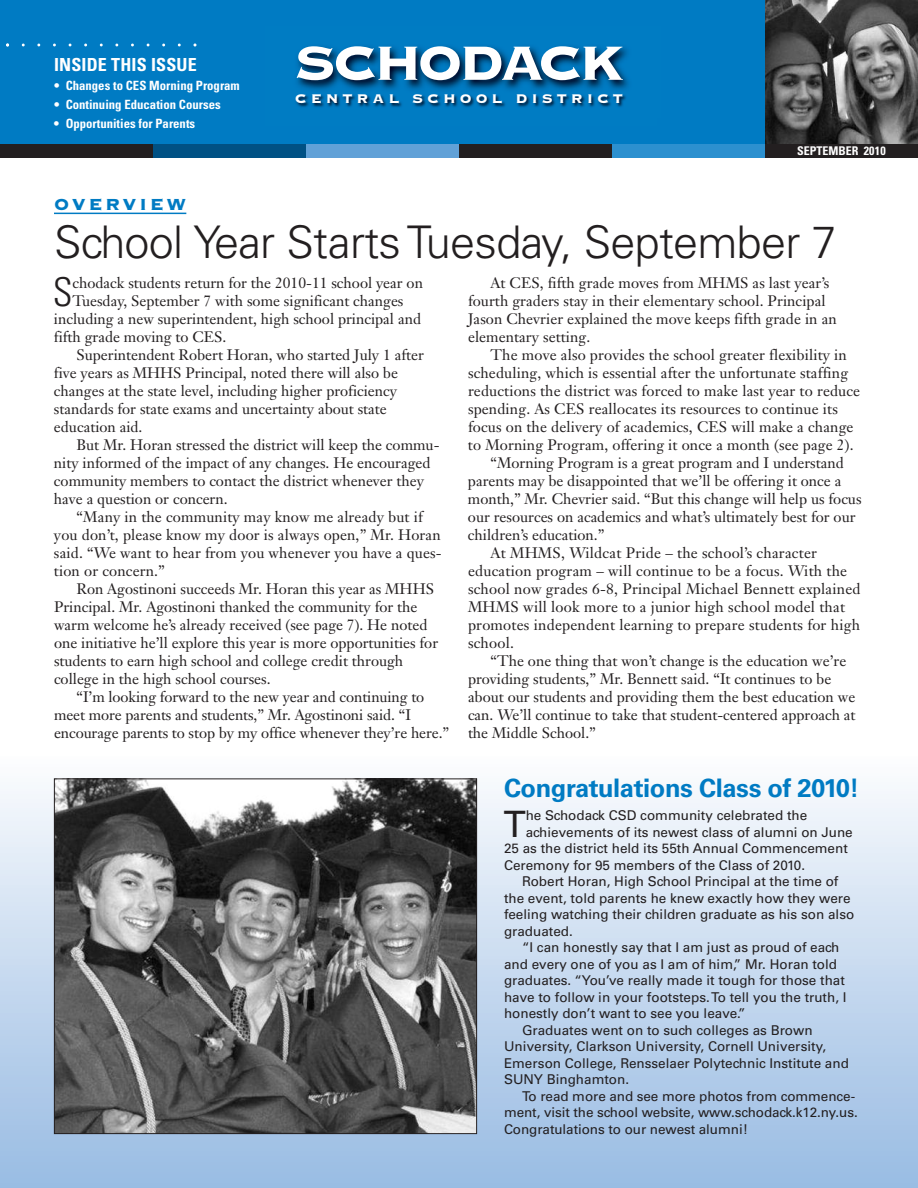
<style>
.page{position:relative;width:918px;height:1188px;background:#fff}
.page>*{position:absolute;margin:0;border:0;box-sizing:border-box;transform-origin:0 0}
.t1{font:63px "Copperplate Thirty Three BC";letter-spacing:-.07em;color:#fff}
.t2{font:300 45px "Univers";letter-spacing:-.015em;color:#231f20}
.t3{font:300 condensed 39.75px "Univers";color:#231f20}
.t4{font:36.3px "Univers";color:#231f20}
.t5{font:700 25.5px "Univers";letter-spacing:-.015em;color:#007bc3}
.t6{font:21px "Copperplate Thirty Three BC";letter-spacing:.125em;color:#007bc3}
.t7{font:700 condensed 18px "Univers";letter-spacing:.01em;color:#fff}
.t8{font:16.5px "Copperplate Thirty Three BC";letter-spacing:.24em;color:#fff}
.t9{font:15px/18px "Janson Text";color:#231f20}
.t10{font:13.5px "Univers";color:#231f20}
.t11{font:700 condensed 12.75px "Univers";color:#fff}
.t12{font:700 condensed 12px "Univers";color:#fff}
</style>
<div class="page">
<div style="left:0;top:756px;width:918px;height:432px;background:linear-gradient(to bottom,#fbfcfe,#97bae2)"></div>
<div style="left:0;top:0;width:918px;height:144px;background:#007bc3"></div>
<img style="left:765px;top:0;width:153px;height:144px">
<img style="left:297px;top:46px;width:332px;height:39px">
<img style="left:296px;top:85px;width:332px;height:22px">
<div style="left:306px;top:144px;width:153px;height:14px;background:#61a1d7"></div>
<div style="left:153px;top:144px;width:153px;height:14px;background:#005184"></div>
<div style="left:459px;top:144px;width:153px;height:14px;background:#231f20"></div>
<div style="left:612px;top:144px;width:153px;height:14px;background:#2c90cf"></div>
<div style="left:0;top:144px;width:153px;height:14px;background:#231f20"></div>
<div style="left:765px;top:144px;width:153px;height:14px;background:#231f20"></div>
<hr style="left:54px;top:213px;width:132px;height:1px;background:#007bc3">
<svg style="left:6px;top:44px;width:190px;height:2px"></svg>
<img style="left:56px;top:780px;width:419px;height:352px">
<div style="left:54px;top:778px;width:423px;height:356px;border:1px solid #231f20"></div>
<p class="t7" style="left:54px;top:59px;width:144px">INSIDE THIS ISSUE</p>
<p class="t11" style="left:54px;top:81px;width:187px">• Changes to CES Morning Program</p>
<p class="t11" style="left:54px;top:100px;width:168px">• Continuing Education Courses</p>
<p class="t11" style="left:54px;top:119px;width:143px">• Opportunities for Parents</p>
<h1 class="t1" style="left:294px;top:21px;width:331px">SCHODACK</h1>
<p class="t8" style="left:295px;top:87px;width:330px">CENTRAL SCHOOL DISTRICT</p>
<p class="t12" style="left:797px;top:146px;width:90px">SEPTEMBER 2010</p>
<h3 class="t6" style="left:54px;top:190px;width:134px">OVERVIEW</h3>
<h2 class="t2" style="left:54px;top:225px;width:784px">School Year StartsTuesday, September 7</h2>
<h3 class="t3" style="left:53px;top:277px;width:21px">S</h3>
<p class="t9" style="left:73px;top:275px;width:352px">chodack students return for the 2010-11 school year on</p>
<p class="t9" style="left:73px;top:293px;width:332px">Tuesday, September 7 with some significant changes</p>
<p class="t9" style="left:54px;top:311px;width:369px">including a new superintendent, high school principal and</p>
<p class="t9" style="left:54px;top:329px;width:174px">fifth grade moving to CES.</p>
<p class="t9" style="left:76px;top:347px;width:349px">Superintendent Robert Horan, who started July 1 after</p>
<p class="t9" style="left:54px;top:365px;width:345px">five years as MHHS Principal, noted there will also be</p>
<p class="t9" style="left:54px;top:383px;width:345px">changes at the state level, including higher proficiency</p>
<p class="t9" style="left:54px;top:401px;width:334px">standards for state exams and uncertainty about state</p>
<p class="t9" style="left:54px;top:419px;width:90px">education aid.</p>
<p class="t9" style="left:76px;top:437px;width:365px">But Mr. Horan stressed the district will keep the commu-</p>
<p class="t9" style="left:54px;top:455px;width:378px">nity informed of the impact of any changes. He encouraged</p>
<p class="t9" style="left:54px;top:473px;width:371px">community members to contact the district whenever they</p>
<p class="t9" style="left:54px;top:491px;width:175px">have a question or concern.</p>
<p class="t9" style="left:76px;top:509px;width:348px">“Many in the community may know me already but if</p>
<p class="t9" style="left:54px;top:527px;width:388px">you don’t, please know my door is always open,” Mr. Horan</p>
<p class="t9" style="left:54px;top:545px;width:389px">said. “We want to hear from you whenever you have a ques-</p>
<p class="t9" style="left:54px;top:563px;width:112px">tion or concern.”</p>
<p class="t9" style="left:76px;top:581px;width:359px">Ron Agostinoni succeeds Mr. Horan this year as MHHS</p>
<p class="t9" style="left:54px;top:599px;width:365px">Principal. Mr. Agostinoni thanked the community for the</p>
<p class="t9" style="left:54px;top:617px;width:375px">warm welcome he’s already received (see page 7). He noted</p>
<p class="t9" style="left:54px;top:635px;width:386px">one initiative he’ll explore this year is more opportunities for</p>
<p class="t9" style="left:54px;top:653px;width:351px">students to earn high school and college credit through</p>
<p class="t9" style="left:54px;top:671px;width:218px">college in the high school courses.</p>
<p class="t9" style="left:77px;top:689px;width:349px">“I’m looking forward to the new year and continuing to</p>
<p class="t9" style="left:54px;top:707px;width:358px">meet more parents and students,” Mr. Agostinoni said. “I</p>
<p class="t9" style="left:54px;top:725px;width:397px">encourage parents to stop by my office whenever they’re here.”</p>
<p class="t9" style="left:468px;top:275px;width:370px;text-indent:22px">At CES, fifth grade moves from MHMS as last year’s fourth graders stay in their elementary school. Principal Jason Chevrier explained the move keeps fifth grade in an elementary setting.</p>
<p class="t9" style="left:491px;top:347px;width:358px">The move also provides the school greater flexibility in</p>
<p class="t9" style="left:468px;top:365px;width:382px">scheduling, which is essential after the unfortunate staffing</p>
<p class="t9" style="left:468px;top:383px;width:394px">reductions the district was forced to make last year to reduce</p>
<p class="t9" style="left:468px;top:401px;width:371px">spending. As CES reallocates its resources to continue its</p>
<p class="t9" style="left:468px;top:419px;width:387px">focus on the delivery of academics, CES will make a change</p>
<p class="t9" style="left:468px;top:437px;width:387px">to Morning Program, offering it once a month (see page 2).</p>
<p class="t9" style="left:490px;top:455px;width:355px">“Morning Program is a great program and I understand</p>
<p class="t9" style="left:468px;top:473px;width:375px">parents may be disappointed that we’ll be offering it once a</p>
<p class="t9" style="left:468px;top:491px;width:395px">month,” Mr. Chevrier said. “But this change will help us focus</p>
<p class="t9" style="left:468px;top:509px;width:389px">our resources on academics and what’s ultimately best for our</p>
<p class="t9" style="left:468px;top:527px;width:138px">children’s education.”</p>
<p class="t9" style="left:490px;top:545px;width:328px">At MHMS, Wildcat Pride – the school’s character</p>
<p class="t9" style="left:468px;top:563px;width:381px">education program – will continue to be a focus. With the</p>
<p class="t9" style="left:468px;top:581px;width:394px">school now grades 6-8, Principal Michael Bennett explained</p>
<p class="t9" style="left:468px;top:599px;width:379px">MHMS will look more to a junior high school model that</p>
<p class="t9" style="left:468px;top:617px;width:394px">promotes independent learning to prepare students for high</p>
<p class="t9" style="left:468px;top:635px;width:48px">school.</p>
<p class="t9" style="left:491px;top:653px;width:357px">“The one thing that won’t change is the education we’re</p>
<p class="t9" style="left:468px;top:671px;width:365px">providing students,” Mr. Bennett said. “It continues to be</p>
<p class="t9" style="left:468px;top:689px;width:389px">about our students and providing them the best education we</p>
<p class="t9" style="left:468px;top:707px;width:389px">can. We’ll continue to take that student-centered approach at</p>
<p class="t9" style="left:468px;top:725px;width:129px">the Middle School.”</p>
<h3 class="t5" style="left:504px;top:779px;width:357px">Congratulations Class of 2010!</h3>
<h3 class="t4" style="left:504px;top:811px;width:24px">T</h3>
<p class="t10" style="left:526px;top:811px;width:283px">he Schodack CSD community celebrated the</p>
<p class="t10" style="left:526px;top:827px;width:329px">achievements of its newest class of alumni on June</p>
<p class="t10" style="left:504px;top:844px;width:345px">25 as the district held its 55th Annual Commencement</p>
<p class="t10" style="left:504px;top:860px;width:303px">Ceremony for 95 members of the Class of 2010.</p>
<p class="t10" style="left:522px;top:877px;width:318px">Robert Horan, High School Principal at the time of</p>
<p class="t10" style="left:504px;top:893px;width:348px">the event, told parents he knew exactly how they were</p>
<p class="t10" style="left:504px;top:910px;width:352px">feeling watching their children graduate as his son also</p>
<p class="t10" style="left:504px;top:926px;width:70px">graduated.</p>
<p class="t10" style="left:522px;top:943px;width:319px">“I can honestly say that I am just as proud of each</p>
<p class="t10" style="left:504px;top:959px;width:335px">and every one of you as I am of him,” Mr. Horan told</p>
<p class="t10" style="left:504px;top:976px;width:342px">graduates. “You’ve really made it tough for those that</p>
<p class="t10" style="left:504px;top:992px;width:344px">have to follow in your footsteps.To tell you the truth, I</p>
<p class="t10" style="left:504px;top:1009px;width:243px">honestly don’t want to see you leave.”</p>
<p class="t10" style="left:522px;top:1025px;width:292px">Graduates went on to such colleges as Brown</p>
<p class="t10" style="left:504px;top:1042px;width:324px">University, Clarkson University, Cornell University,</p>
<p class="t10" style="left:504px;top:1058px;width:346px">Emerson College, Rensselaer Polytechnic Institute and</p>
<p class="t10" style="left:504px;top:1075px;width:127px">SUNY Binghamton.</p>
<p class="t10" style="left:522px;top:1091px;width:335px">To read more and see more photos from commence-</p>
<p class="t10" style="left:504px;top:1108px;width:355px">ment, visit the school website, www.schodack.k12.ny.us.</p>
<p class="t10" style="left:504px;top:1124px;width:245px">Congratulations to our newest alumni!</p>
</div>
